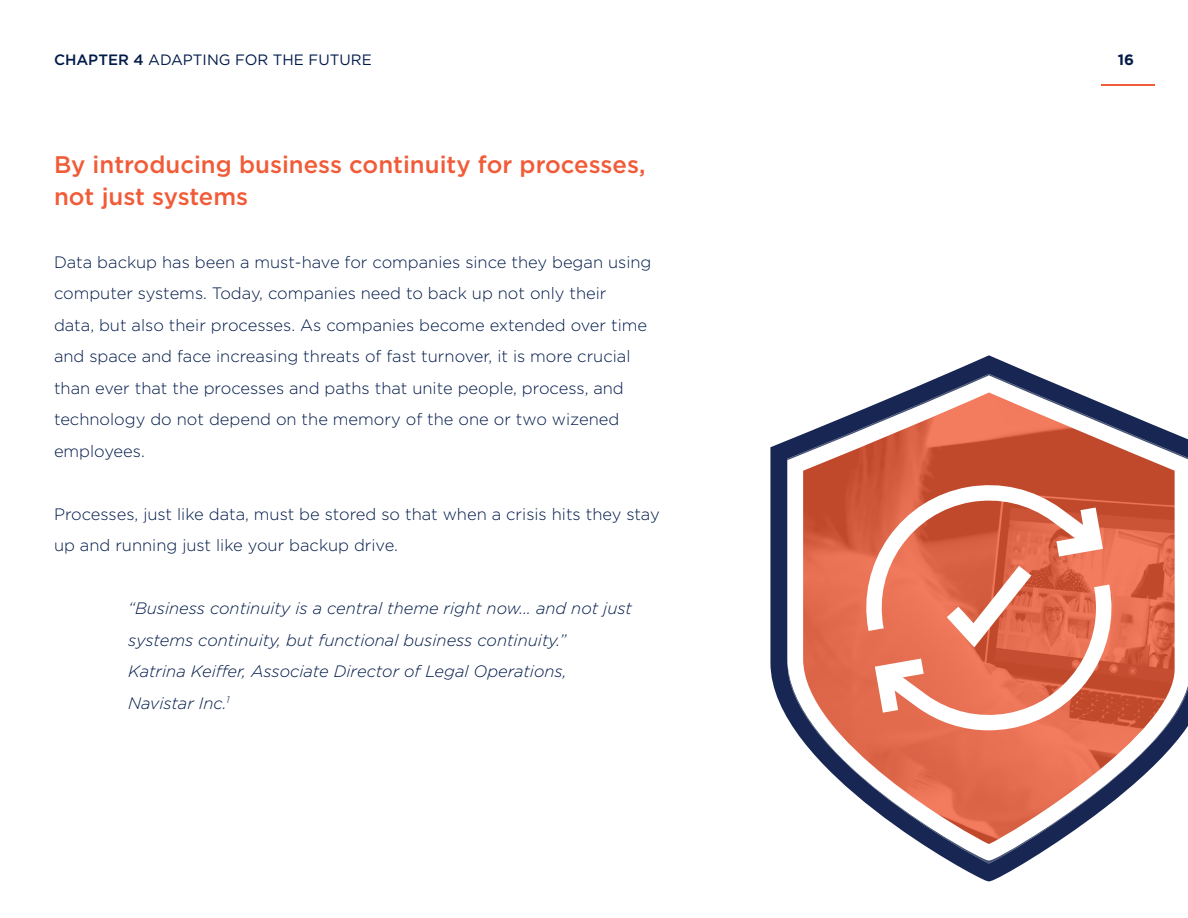
<style>
.page{position:relative;width:1188px;height:918px;background:#fff}
.page>*{position:absolute;margin:0;border:0;box-sizing:border-box;transform-origin:0 0}
.t1{font:500 24px/31.5px "Gotham HTF";color:#f15b37}
.t2{font:300 16.5px/31.5px "Gotham HTF";color:#001a49}
.t3{font:italic 300 16.5px/31.5px "Gotham HTF";color:#001a49}
.t4{font:15px "Gotham HTF";color:#001a49}
.t5{font:700 15px "Gotham HTF";color:#001a49}
.s1{font-weight:500}
</style>
<div class="page">
<hr style="left:1101px;top:85px;width:54px;height:1px;background:#f15b37">
<svg style="left:770px;top:355px;width:265px;height:526px"></svg>
<svg style="left:787px;top:375px;width:401px;height:486px"></svg>
<svg style="left:859px;top:481px;width:262px;height:251px"></svg>
<p class="t4" style="left:54px;top:51px;width:319px"><span class="s1">CHAPTER 4</span> ADAPTING FOR THE FUTURE</p>
<p class="t5" style="left:1118px;top:51px;width:18px">16</p>
<h1 class="t1" style="left:54px;top:148px;width:593px">By introducing business continuity for processes, not just systems</h1>
<p class="t2" style="left:54px;top:246px;width:599px">Data backup has been a must-have for companies since they began using computer systems. Today, companies need to back up not only their<br>data, but also their processes. As companies become extended over time and space and face increasing threats of fast turnover, it is more crucial than ever that the processes and paths that unite people, process, and technology do not depend on the memory of the one or two wizened employees.</p>
<p class="t2" style="left:54px;top:498px;width:607px">Processes, just like data, must be stored so that when a crisis hits they stay up and running just like your backup drive.</p>
<p class="t3" style="left:128px;top:593px;width:505px">“Business continuity is a central theme right now... and not just systems continuity, but functional business continuity.”<br>Katrina Keiffer, Associate Director of Legal Operations, Navistar Inc.<sup>1</sup></p>
</div>
